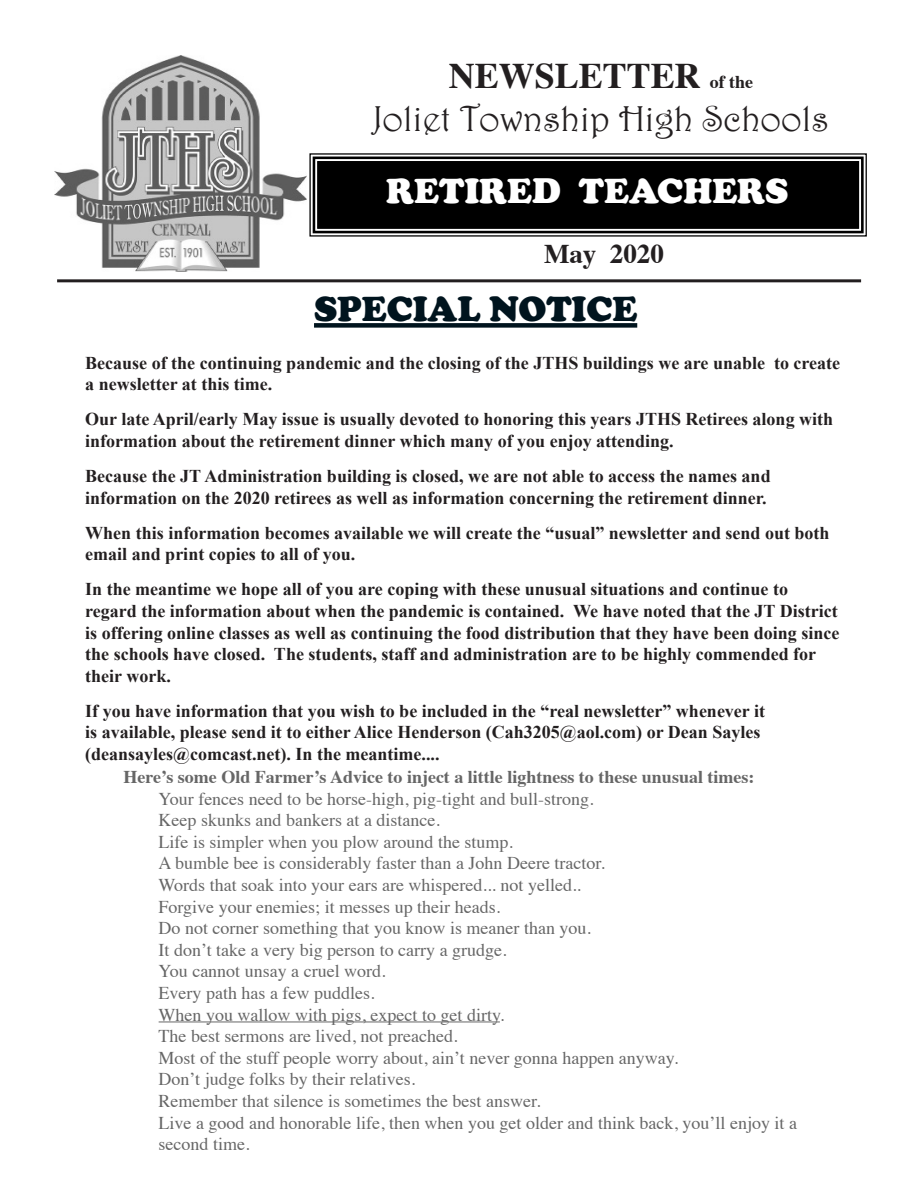
<style>
.page{position:relative;width:918px;height:1188px;background:#fff}
.page>*{position:absolute;margin:0;border:0;box-sizing:border-box;transform-origin:0 0}
.t1{font:36px "Harrington";color:#231f20}
.t2{font:700 36px "Times";color:#231f20}
.t3{font:900 36px "Cooper";color:#fff}
.heading_1{font:900 36px "Cooper";color:#00141e}
.Subhead_1{font:700 27px "Times";color:#231f20}
.t4{font:700 18px/21.6px "Times New Roman";color:#231f20}
.Normal__Web{font:18px/21.6px "Times";color:#666}
.Normal__Web-2{font:700 18px "Times";color:#666}
.s1{font-size:18px}
</style>
<div class="page">
<svg style="left:309px;top:153px;width:558px;height:84px;background:#5a5a5a"></svg>
<svg style="left:311px;top:155px;width:554px;height:80px"></svg>
<div style="left:317px;top:160px;width:543px;height:70px;background:#000"></div>
<hr style="left:57px;top:279px;width:804px;height:3px;background:#231f20">
<img style="left:54px;top:56px;width:253px;height:215px">
<div style="left:314px;top:323px;width:323px;height:5px;background:#00141e"></div>
<hr style="left:159px;top:1022px;width:341px;height:1px;background:#666">
<p class="t2" style="left:449px;top:41px;width:306px">NEWSLETTER <span class="s1">of the</span></p>
<p class="t1" style="left:373px;top:97px;width:458px">Joliet Township High Schools</p>
<p class="t3" style="left:386px;top:170px;width:404px">RETIRED TEACHERS</p>
<p class="Subhead_1" style="left:544px;top:228px;width:121px">May 2020</p>
<p class="heading_1" style="left:314px;top:288px;width:325px">SPECIAL NOTICE</p>
<p class="t4" style="left:85px;top:351px;width:756px">Because of the continuing pandemic and the closing of the JTHS buildings we are unable to create a newsletter at this time.</p>
<p class="t4" style="left:85px;top:408px;width:749px">Our late April/early May issue is usually devoted to honoring this years JTHS Retirees along with information about the retirement dinner which many of you enjoy attending.</p>
<p class="t4" style="left:85px;top:465px;width:687px">Because the JT Administration building is closed, we are not able to access the names and information on the 2020 retirees as well as information concerning the retirement dinner.</p>
<p class="t4" style="left:85px;top:521px;width:746px">When this information becomes available we will create the “usual” newsletter and send out both email and print copies to all of you.</p>
<p class="t4" style="left:85px;top:578px;width:756px">In the meantime we hope all of you are coping with these unusual situations and continue to regard the information about when the pandemic is contained. We have noted that the JT District is offering online classes as well as continuing the food distribution that they have been doing since the schools have closed. The students, staff and administration are to be highly commended for their work.</p>
<p class="t4" style="left:85px;top:700px;width:681px">If you have information that you wish to be included in the “real newsletter” whenever it is available, please send it to either Alice Henderson (Cah3205@aol.com) or Dean Sayles (deansayles@comcast.net). In the meantime....</p>
<p class="Normal__Web-2" style="left:123px;top:760px;width:633px">Here’s some Old Farmer’s Advice to inject a little lightness to these unusual times:</p>
<p class="Normal__Web" style="left:159px;top:786px;width:640px">Your fences need to be horse-high, pig-tight and bull-strong.<br>Keep skunks and bankers at a distance.<br>Life is simpler when you plow around the stump.<br>A bumble bee is considerably faster than a John Deere tractor.<br>Words that soak into your ears are whispered... not yelled..<br>Forgive your enemies; it messes up their heads.<br>Do not corner something that you know is meaner than you.<br>It don’t take a very big person to carry a grudge.<br>You cannot unsay a cruel word.<br>Every path has a few puddles.<br>When you wallow with pigs, expect to get dirty.<br>The best sermons are lived, not preached.<br>Most of the stuff people worry about, ain’t never gonna happen anyway.<br>Don’t judge folks by their relatives.<br>Remember that silence is sometimes the best answer.<br>Live a good and honorable life, then when you get older and think back, you’ll enjoy it a second time.</p>
</div>
